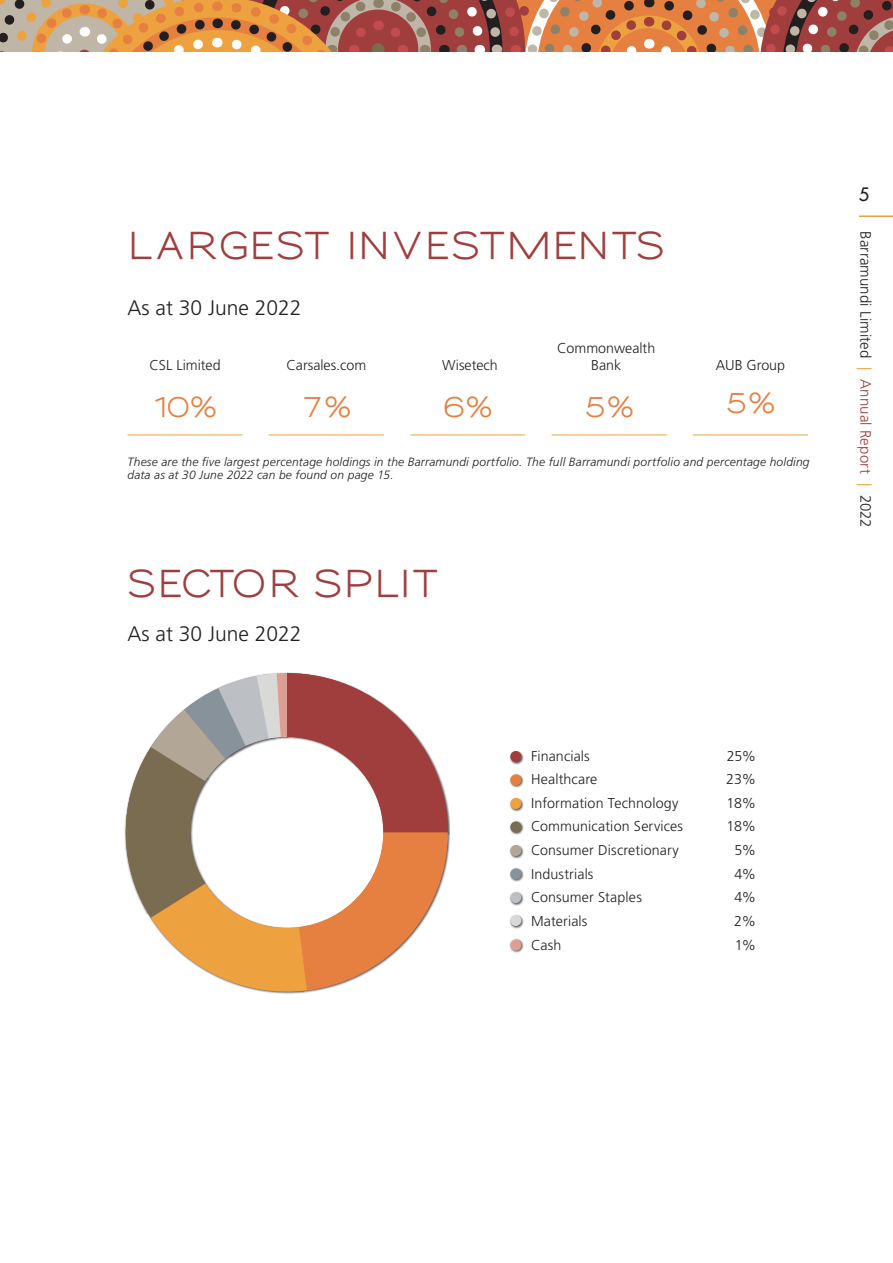
<style>
.page{position:relative;width:893px;height:1263px;background:#fff}
.page>*{position:absolute;margin:0;border:0;box-sizing:border-box;transform-origin:0 0}
.t1{font:700 36px "Sansumi";letter-spacing:.03em;color:#9f3e3d}
.t2{font:700 27px "Sansumi";color:#e68041}
.t3{font:300 21px "Frutiger LT Std";color:#231f20}
.t4{font:500 18px "Futura Std";color:#231f20}
.t5{font:300 15px "Frutiger LT Std";letter-spacing:.005em;color:#231f20}
.t6{font:300 14.25px/17.1px "Frutiger LT Std";letter-spacing:.005em;color:#231f20;text-align:center}
.t7{font:italic 300 12px/13.5px "Frutiger LT Std";letter-spacing:.015em;color:#231f20}
.s1{color:#eea13f}
.s2{color:#9f3e3d}
</style>
<div class="page">
<hr style="left:859px;top:215px;width:34px;height:2px;background:#eea13f">
<svg style="left:0;top:0;width:893px;height:52px;background:#bd7a57"></svg>
<div style="left:265px;top:672px;width:25px;height:68px;background:#231f20;opacity:.75"></div>
<hr style="left:128px;top:435px;width:115px;height:1px;background:#eea13f">
<hr style="left:269px;top:435px;width:115px;height:1px;background:#eea13f">
<hr style="left:410px;top:435px;width:115px;height:1px;background:#eea13f">
<hr style="left:552px;top:435px;width:115px;height:1px;background:#eea13f">
<hr style="left:693px;top:435px;width:115px;height:1px;background:#eea13f">
<div style="left:509px;top:750px;width:15px;height:15px;background:#231f20;opacity:.75"></div>
<div style="left:510px;top:751px;width:11px;height:11px;background:#9f3e3d;border-radius:50%"></div>
<div style="left:509px;top:773px;width:15px;height:15px;background:#231f20;opacity:.75"></div>
<div style="left:510px;top:774px;width:11px;height:11px;background:#e68041;border-radius:50%"></div>
<div style="left:509px;top:797px;width:15px;height:15px;background:#231f20;opacity:.75"></div>
<div style="left:510px;top:798px;width:11px;height:11px;background:#eea13f;border-radius:50%"></div>
<div style="left:509px;top:820px;width:15px;height:15px;background:#231f20;opacity:.75"></div>
<div style="left:510px;top:821px;width:11px;height:11px;background:#7a6c51;border-radius:50%"></div>
<div style="left:509px;top:844px;width:15px;height:15px;background:#231f20;opacity:.75"></div>
<div style="left:510px;top:845px;width:11px;height:11px;background:#b2a796;border-radius:50%"></div>
<div style="left:509px;top:867px;width:15px;height:15px;background:#231f20;opacity:.75"></div>
<div style="left:510px;top:868px;width:11px;height:11px;background:#87929a;border-radius:50%"></div>
<div style="left:509px;top:891px;width:15px;height:15px;background:#231f20;opacity:.75"></div>
<div style="left:510px;top:892px;width:11px;height:11px;background:#bcc0c4;border-radius:50%"></div>
<div style="left:509px;top:914px;width:15px;height:15px;background:#231f20;opacity:.75"></div>
<div style="left:510px;top:915px;width:11px;height:11px;background:#d9d9d8;border-radius:50%"></div>
<svg style="left:124px;top:673px;width:324px;height:321px"></svg>
<div style="left:509px;top:938px;width:15px;height:15px;background:#231f20;opacity:.75"></div>
<div style="left:510px;top:939px;width:11px;height:12px;background:#de9e94;border-radius:50%"></div>
<h1 class="t1" style="left:128px;top:226px;width:538px">L ARGEST INVESTMENTS</h1>
<h3 class="t3" style="left:128px;top:296px;width:175px">As at 30 June 2022</h3>
<p class="t6" style="left:149px;top:357px;width:73px">CSL Limited</p>
<p class="t6" style="left:286px;top:357px;width:81px">Carsales.com</p>
<p class="t6" style="left:442px;top:357px;width:57px">Wisetech</p>
<p class="t6" style="left:557px;top:340px;width:100px">Commonwealth<br>Bank</p>
<p class="t6" style="left:716px;top:357px;width:71px">AUB Group</p>
<h2 class="t2" style="left:153px;top:392px;width:66px">10%</h2>
<h2 class="t2" style="left:301px;top:392px;width:52px">7%</h2>
<h2 class="t2" style="left:442px;top:392px;width:52px">6%</h2>
<h2 class="t2" style="left:584px;top:392px;width:52px">5%</h2>
<h2 class="t2" style="left:725px;top:388px;width:52px">5%</h2>
<p class="t7" style="left:128px;top:455px;width:684px">These are the five largest percentage holdings in the Barramundi portfolio. The full Barramundi portfolio and percentage holding data as at 30 June 2022 can be found on page 15.</p>
<h1 class="t1" style="left:128px;top:564px;width:311px">SECTOR SPLIT</h1>
<h3 class="t3" style="left:128px;top:622px;width:175px">As at 30 June 2022</h3>
<p class="t6" style="left:531px;top:747px;width:60px">Financials</p>
<p class="t6" style="left:727px;top:747px;width:31px">25%</p>
<p class="t6" style="left:531px;top:771px;width:68px">Healthcare</p>
<p class="t6" style="left:726px;top:771px;width:31px">23%</p>
<p class="t6" style="left:531px;top:794px;width:149px">Information Technology</p>
<p class="t6" style="left:727px;top:794px;width:31px">18%</p>
<p class="t6" style="left:531px;top:818px;width:154px">Communication Services</p>
<p class="t6" style="left:727px;top:818px;width:31px">18%</p>
<p class="t6" style="left:531px;top:842px;width:149px">Consumer Discretionary</p>
<p class="t6" style="left:734px;top:842px;width:23px">5%</p>
<p class="t6" style="left:531px;top:865px;width:64px">Industrials</p>
<p class="t6" style="left:734px;top:865px;width:23px">4%</p>
<p class="t6" style="left:531px;top:889px;width:112px">Consumer Staples</p>
<p class="t6" style="left:734px;top:889px;width:23px">4%</p>
<p class="t6" style="left:531px;top:913px;width:58px">Materials</p>
<p class="t6" style="left:734px;top:913px;width:23px">2%</p>
<p class="t6" style="left:531px;top:936px;width:32px">Cash</p>
<p class="t6" style="left:735px;top:936px;width:23px">1%</p>
<p class="t4" style="left:859px;top:183px;width:12px">5</p>
<p class="t5" style="left:874px;top:231px;width:298px;rotate:90deg">Barramundi Limited <span class="s1">|</span> <span class="s2">Annual Report</span> <span class="s1">|</span> 2022</p>
</div>
